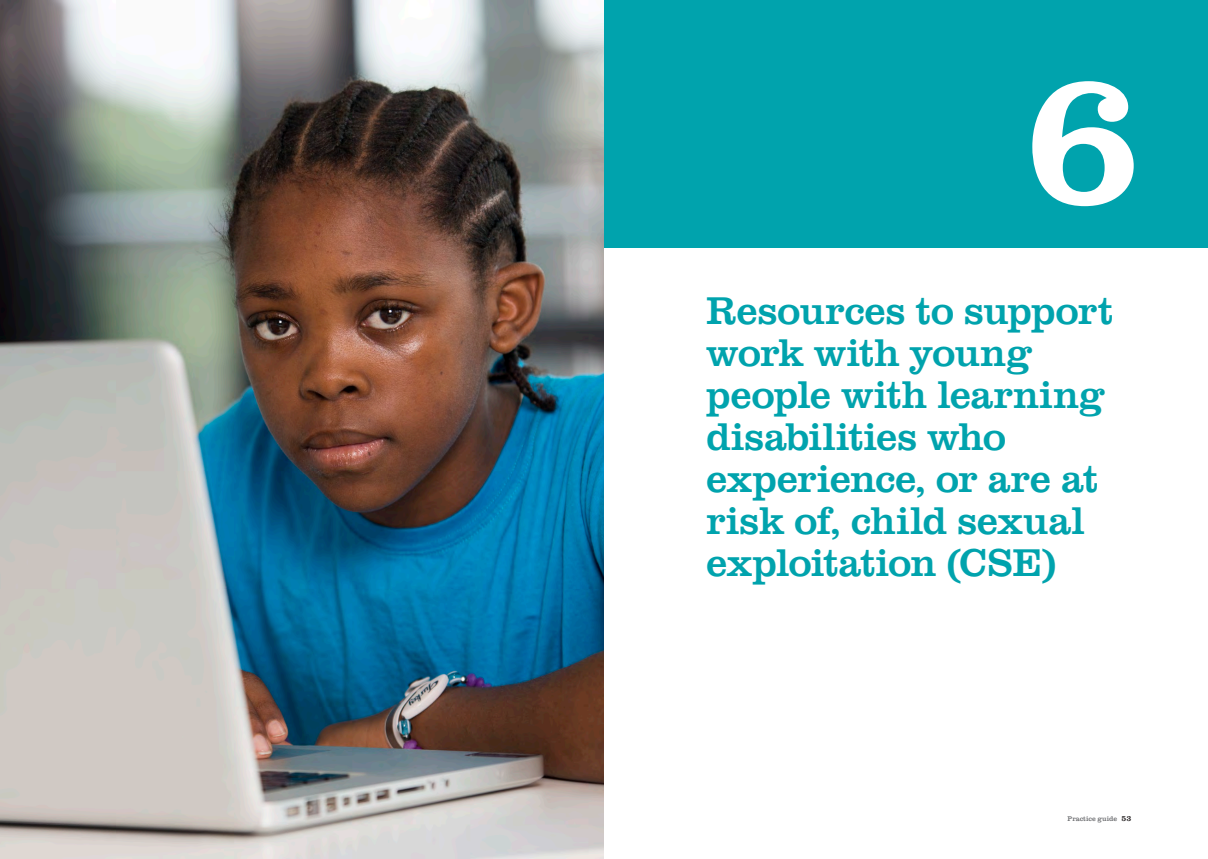
<style>
.page{position:relative;width:1208px;height:859px;background:#fff}
.page>*{position:absolute;margin:0;border:0;box-sizing:border-box;transform-origin:0 0}
.Chapter_Headings{font:195.2px "URW Clarendon TOT";color:#fff}
.Chapter_Headings-2{font:40px/42px "URW Clarendon TOT";letter-spacing:-.015em;color:#00a3ad}
.t1{font:7px "URW Clarendon TOT";color:#6c6d70}
.s1{font-size:8px;color:#231f20}
</style>
<div class="page">
<div style="left:604px;top:0;width:604px;height:248px;background:#00a3ad"></div>
<img style="left:0;top:0;width:604px;height:859px">
<p class="Chapter_Headings" style="left:1021px;top:21px;width:123px">6</p>
<p class="Chapter_Headings-2" style="left:706px;top:290px;width:409px">Resources to support work with young people with learning disabilities who experience, or are at risk of, child sexual exploitation (CSE)</p>
<p class="t1" style="left:1067px;top:814px;width:65px">Practice guide <span class="s1">53</span></p>
</div>
